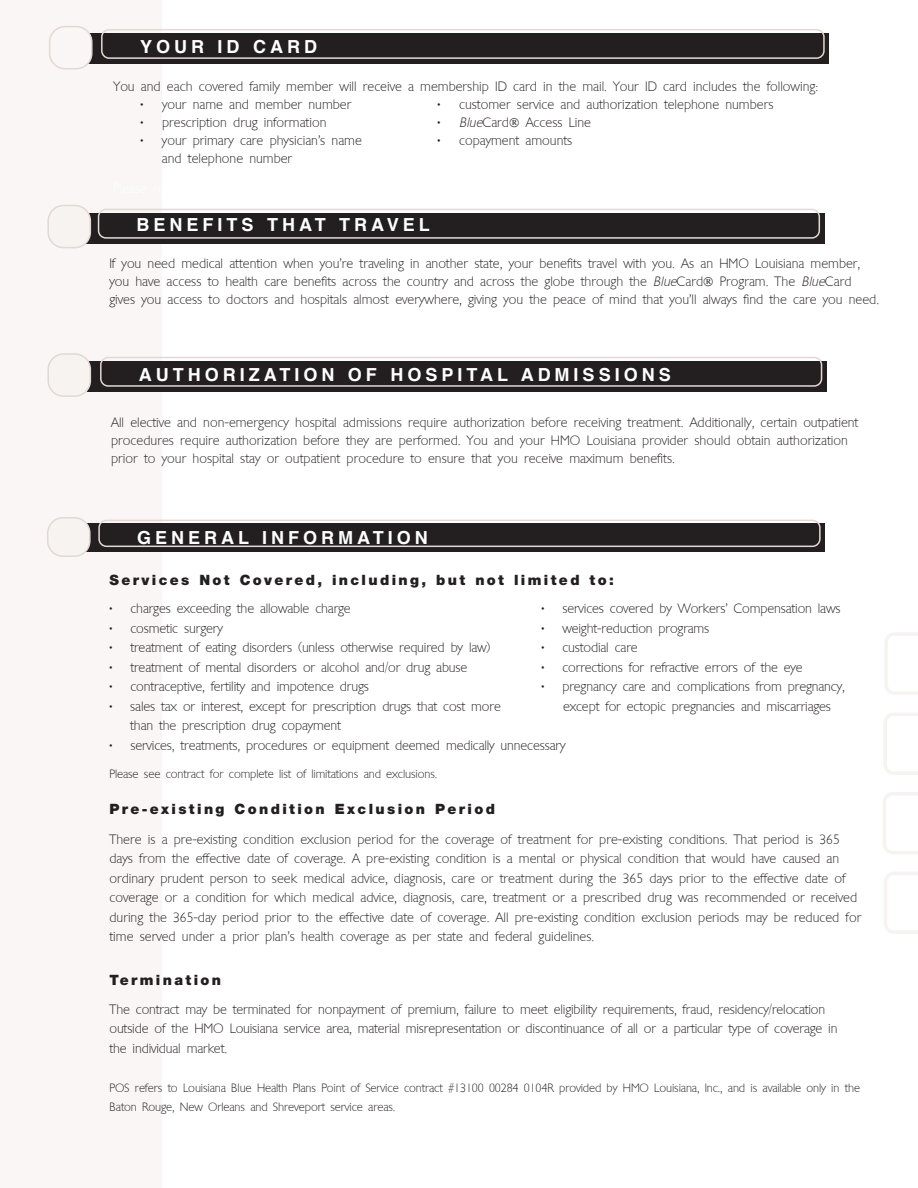
<style>
.page{position:relative;width:918px;height:1188px;background:#fff}
.page>*{position:absolute;margin:0;border:0;box-sizing:border-box;transform-origin:0 0}
.t1{font:700 18px "Helvetica";letter-spacing:.22em;color:#fff}
.t2{font:900 14.25px "Helvetica Neue";letter-spacing:.165em;color:#231f20}
.t3{font:13.5px/19.5px "Stewardson";color:#231f20}
.t4{font:12px/19.5px "Stewardson";letter-spacing:-.01em;color:#231f20}
.s1{font-style:italic}
</style>
<div class="page">
<div style="left:0;top:0;width:162px;height:1188px;background:#f9f6f5"></div>
<svg style="left:883px;top:633px;width:35px;height:301px"></svg>
<div style="left:85px;top:213px;width:740px;height:31px;background:#231f20"></div>
<div style="left:98px;top:209px;width:722px;height:30px;border:2px solid #e3d8d3;border-radius:7px"></div>
<div style="left:85px;top:33px;width:744px;height:31px;background:#231f20"></div>
<div style="left:101px;top:29px;width:724px;height:30px;border:2px solid #e3d8d3;border-radius:7px"></div>
<div style="left:87px;top:361px;width:740px;height:31px;background:#231f20"></div>
<div style="left:100px;top:357px;width:722px;height:30px;border:2px solid #e3d8d3;border-radius:7px"></div>
<div style="left:85px;top:524px;width:740px;height:28px;background:#231f20"></div>
<div style="left:98px;top:520px;width:723px;height:27px;border:2px solid #e3d8d3;border-radius:7px"></div>
<div style="left:48px;top:206px;width:42px;height:42px;background:#f7f3f1;border-radius:15px"></div>
<div style="left:47px;top:205px;width:44px;height:43px;border:2px solid #e3d8d3;border-radius:15px"></div>
<div style="left:50px;top:27px;width:42px;height:42px;background:#f9f6f5;border-radius:15px"></div>
<div style="left:49px;top:26px;width:44px;height:43px;border:2px solid #e3d8d3;border-radius:15px"></div>
<div style="left:48px;top:354px;width:42px;height:42px;background:#f7f3f1;border-radius:15px"></div>
<div style="left:47px;top:353px;width:44px;height:44px;border:2px solid #e3d8d3;border-radius:15px"></div>
<div style="left:48px;top:518px;width:42px;height:38px;background:#f7f3f1;border-radius:15px"></div>
<div style="left:47px;top:517px;width:44px;height:40px;border:2px solid #e3d8d3;border-radius:15px"></div>
<h1 class="t1" style="left:140px;top:40px;width:179px">YOUR ID CARD</h1>
<p class="t3" style="left:114px;top:77px;width:706px">You and each covered family member will receive a membership ID card in the mail. Your ID card includes the following:</p>
<p class="t3" style="left:141px;top:95px;width:212px">• your name and member number</p>
<p class="t3" style="left:438px;top:95px;width:337px">• customer service and authorization telephone numbers</p>
<p class="t3" style="left:141px;top:113px;width:187px">• prescription drug information</p>
<p class="t3" style="left:438px;top:113px;width:155px">• <span class="s1">Blue</span>Card® Access Line</p>
<p class="t3" style="left:141px;top:131px;width:223px">• your primary care physician’s name</p>
<p class="t3" style="left:438px;top:131px;width:136px">• copayment amounts</p>
<p class="t3" style="left:162px;top:149px;width:132px">and telephone number</p>
<h1 class="t1" style="left:137px;top:217px;width:295px">BENEFITS THAT TRAVEL</h1>
<p class="t3" style="left:109px;top:255px;width:771px;line-height:18px">If you need medical attention when you’re traveling in another state, your benefits travel with you. As an HMO Louisiana member, you have access to health care benefits across the country and across the globe through the <span class="s1">Blue</span>Card® Program. The <span class="s1">Blue</span>Card gives you access to doctors and hospitals almost everywhere, giving you the peace of mind that you’ll always find the care you need.</p>
<h1 class="t1" style="left:139px;top:367px;width:533px">AUTHORIZATION OF HOSPITAL ADMISSIONS</h1>
<p class="t3" style="left:111px;top:414px;width:749px;line-height:18px">All elective and non-emergency hospital admissions require authorization before receiving treatment. Additionally, certain outpatient procedures require authorization before they are performed. You and your HMO Louisiana provider should obtain authorization prior to your hospital stay or outpatient procedure to ensure that you receive maximum benefits.</p>
<h1 class="t1" style="left:137px;top:530px;width:292px">GENERAL INFORMATION</h1>
<p class="t2" style="left:110px;top:575px;width:506px">Services Not Covered, including, but not limited to:</p>
<p class="t3" style="left:110px;top:599px;width:243px">• charges exceeding the allowable charge</p>
<p class="t3" style="left:542px;top:599px;width:301px">• services covered by Workers’ Compensation laws</p>
<p class="t3" style="left:110px;top:619px;width:115px">• cosmetic surgery</p>
<p class="t3" style="left:541px;top:619px;width:169px">• weight-reduction programs</p>
<p class="t3" style="left:110px;top:638px;width:383px">• treatment of eating disorders (unless otherwise required by law)</p>
<p class="t3" style="left:541px;top:638px;width:98px">• custodial care</p>
<p class="t3" style="left:110px;top:658px;width:359px">• treatment of mental disorders or alcohol and/or drug abuse</p>
<p class="t3" style="left:541px;top:658px;width:263px">• corrections for refractive errors of the eye</p>
<p class="t3" style="left:110px;top:677px;width:261px">• contraceptive, fertility and impotence drugs</p>
<p class="t3" style="left:541px;top:677px;width:305px">• pregnancy care and complications from pregnancy,</p>
<p class="t3" style="left:110px;top:697px;width:393px">• sales tax or interest, except for prescription drugs that cost more</p>
<p class="t3" style="left:563px;top:697px;width:269px">except for ectopic pregnancies and miscarriages</p>
<p class="t3" style="left:130px;top:716px;width:212px">than the prescription drug copayment</p>
<p class="t3" style="left:110px;top:736px;width:457px">• services, treatments, procedures or equipment deemed medically unnecessary</p>
<p class="t4" style="left:110px;top:765px;width:329px">Please see contract for complete list of limitations and exclusions.</p>
<p class="t2" style="left:110px;top:803px;width:387px">Pre-existing Condition Exclusion Period</p>
<p class="t3" style="left:110px;top:830px;width:753px">There is a pre-existing condition exclusion period for the coverage of treatment for pre-existing conditions. That period is 365 days from the effective date of coverage. A pre-existing condition is a mental or physical condition that would have caused an ordinary prudent person to seek medical advice, diagnosis, care or treatment during the 365 days prior to the effective date of coverage or a condition for which medical advice, diagnosis, care, treatment or a prescribed drug was recommended or received during the 365-day period prior to the effective date of coverage. All pre-existing condition exclusion periods may be reduced for time served under a prior plan’s health coverage as per state and federal guidelines.</p>
<p class="t2" style="left:110px;top:975px;width:113px">Termination</p>
<p class="t3" style="left:110px;top:1000px;width:730px">The contract may be terminated for nonpayment of premium, failure to meet eligibility requirements, fraud, residency/relocation outside of the HMO Louisiana service area, material misrepresentation or discontinuance of all or a particular type of coverage in the individual market.</p>
<p class="t4" style="left:110px;top:1078px;width:752px">POS refers to Louisiana Blue Health Plans Point of Service contract #13100 00284 0104R provided by HMO Louisiana, Inc., and is available only in the<br>Baton Rouge, New Orleans and Shreveport service areas.</p>
</div>
